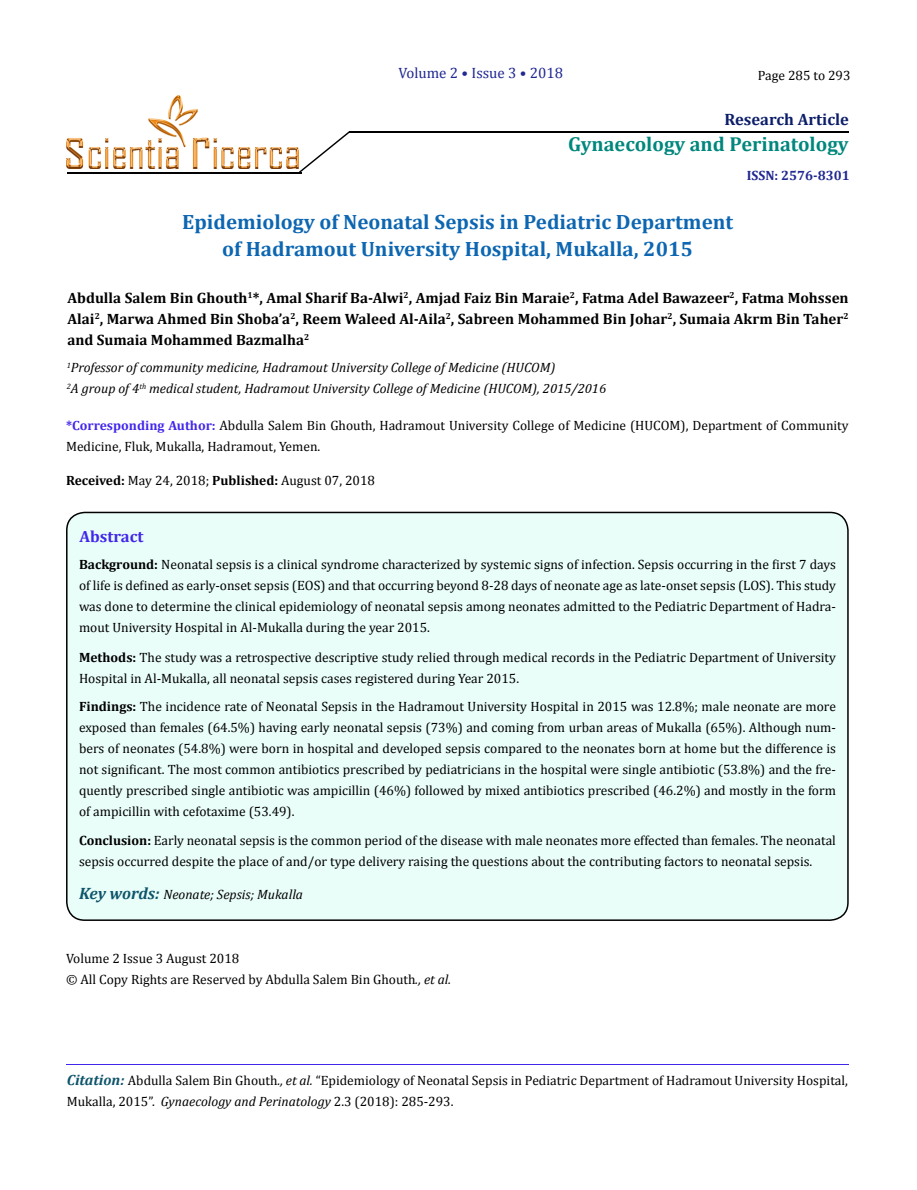
<style>
.page{position:relative;width:917px;height:1190px;background:#fff}
.page>*{position:absolute;margin:0;border:0;box-sizing:border-box;transform-origin:0 0}
.t1{font:700 20.85px/27px "Cambria";color:#0d66b1;text-align:center}
.t2{font:700 20.25px "Cambria";color:#00877d}
.t3{font:700 16.5px "Cambria";color:#0c1e69}
.t4{font:700 16.35px "Cambria";color:#4227ea}
.t5{font:700 15px/21px "Cambria";color:#000;text-align:justify}
.t6{font:15px "Cambria";color:#202891}
.t7{font:13.5px/21px "Cambria";color:#000}
.t8{font:italic 13.5px/21px "Cambria";color:#000}
.t9{font:700 13.5px "Cambria";color:#202891}
.s1{font-weight:700;font-size:13.35px;color:#4227ea}
.s2{font-weight:700}
.s3{font-weight:700;font-size:16.5px;color:#0e546a}
.s4{font-style:italic}
.s5{font-weight:700;font-style:italic;font-size:14.85px;color:#0e546a}
</style>
<div class="page">
<img style="left:67px;top:95px;width:231px;height:73px">
<div style="left:67px;top:512px;width:781px;height:408px;background:#e9fdf9;border-radius:18px"></div>
<div style="left:66px;top:511px;width:782px;height:410px;border:2px solid #000;border-radius:18px"></div>
<hr style="left:67px;top:172px;width:234px;height:1px;background:#000">
<hr style="left:349px;top:132px;width:499px;height:1px;background:#000">
<svg style="left:299px;top:131px;width:51px;height:42px"></svg>
<hr style="left:67px;top:1064px;width:781px;height:1px;background:#4227ea">
<p class="t6" style="left:398px;top:64px;width:166px">Volume 2 • Issue 3 • 2018</p>
<p class="t7" style="left:758px;top:64px;width:94px">Page 285 to 293</p>
<p class="t3" style="left:724px;top:110px;width:126px">Research Article</p>
<h2 class="t2" style="left:568px;top:132px;width:282px">Gynaecology and Perinatology</h2>
<h1 class="t1" style="left:182px;top:207px;width:552px">Epidemiology of Neonatal Sepsis in Pediatric Department of Hadramout University Hospital, Mukalla, 2015</h1>
<p class="t9" style="left:746px;top:168px;width:104px">ISSN: 2576-8301</p>
<p class="t5" style="left:68px;top:287px;width:782px">Abdulla Salem Bin Ghouth<sup>1</sup>*, Amal Sharif Ba-Alwi<sup>2</sup>, Amjad Faiz Bin Maraie<sup>2</sup>, Fatma Adel Bawazeer<sup>2</sup>, Fatma Mohssen Alai<sup>2</sup>, Marwa Ahmed Bin Shoba’a<sup>2</sup>, Reem Waleed Al-Aila<sup>2</sup>, Sabreen Mohammed Bin Johar<sup>2</sup>, Sumaia Akrm Bin Taher<sup>2 </sup>and Sumaia Mohammed Bazmalha<sup>2</sup></p>
<p class="t8" style="left:67px;top:357px;width:541px"><sup>1</sup>Professor of community medicine, Hadramout University College of Medicine (HUCOM)<br><sup>2</sup>A group of 4<sup>th</sup> medical student, Hadramout University College of Medicine (HUCOM), 2015/2016</p>
<p class="t7" style="left:66px;top:415px;width:784px"><span class="s1">*Corresponding Author:</span> Abdulla Salem Bin Ghouth, Hadramout University College of Medicine (HUCOM), Department of Community<br>Medicine, Fluk, Mukalla, Hadramout, Yemen.</p>
<p class="t7" style="left:66px;top:470px;width:310px"><span class="s2">Received:</span> May 24, 2018; <span class="s2">Published:</span> August 07, 2018</p>
<p class="t4" style="left:80px;top:526px;width:65px">Abstract</p>
<p class="t7" style="left:79px;top:553px;width:758px;text-align:justify"><span class="s2">Background:</span> Neonatal sepsis is a clinical syndrome characterized by systemic signs of infection. Sepsis occurring in the first 7 days of life is defined as early-onset sepsis (EOS) and that occurring beyond 8-28 days of neonate age as late-onset sepsis (LOS). This study was done to determine the clinical epidemiology of neonatal sepsis among neonates admitted to the Pediatric Department of Hadra&shy;mout University Hospital in Al-Mukalla during the year 2015.</p>
<p class="t7" style="left:79px;top:646px;width:758px"><span class="s2">Methods:</span> The study was a retrospective descriptive study relied through medical records in the Pediatric Department of University<br>Hospital in Al-Mukalla, all neonatal sepsis cases registered during Year 2015.</p>
<p class="t7" style="left:79px;top:696px;width:758px;text-align:justify"><span class="s2">Findings:</span> The incidence rate of Neonatal Sepsis in the Hadramout University Hospital in 2015 was 12.8%; male neonate are more exposed than females (64.5%) having early neonatal sepsis (73%) and coming from urban areas of Mukalla (65%). Although num&shy;bers of neonates (54.8%) were born in hospital and developed sepsis compared to the neonates born at home but the difference is not significant. The most common antibiotics prescribed by pediatricians in the hospital were single antibiotic (53.8%) and the fre&shy;quently prescribed single antibiotic was ampicillin (46%) followed by mixed antibiotics prescribed (46.2%) and mostly in the form of ampicillin with cefotaxime (53.49).</p>
<p class="t7" style="left:79px;top:829px;width:758px"><span class="s2">Conclusion:</span> Early neonatal sepsis is the common period of the disease with male neonates more effected than females. The neonatal sepsis occurred despite the place of and/or type delivery raising the questions about the contributing factors to neonatal sepsis.</p>
<p class="t8" style="left:79px;top:883px;width:225px"><span class="s3">Key words:</span> Neonate; Sepsis; Mukalla</p>
<p class="t7" style="left:66px;top:948px;width:386px">Volume 2 Issue 3 August 2018<br>© All Copy Rights are Reserved by Abdulla Salem Bin Ghouth<span class="s4">., et al.</span></p>
<p class="t7" style="left:67px;top:1069px;width:782px"><span class="s5">Citation:</span> Abdulla Salem Bin Ghouth<span class="s4">., et al.</span> “Epidemiology of Neonatal Sepsis in Pediatric Department of Hadramout University Hospital,<br>Mukalla, 2015”. <span class="s4">Gynaecology and Perinatology</span> 2.3 (2018): 285-293.</p>
</div>
